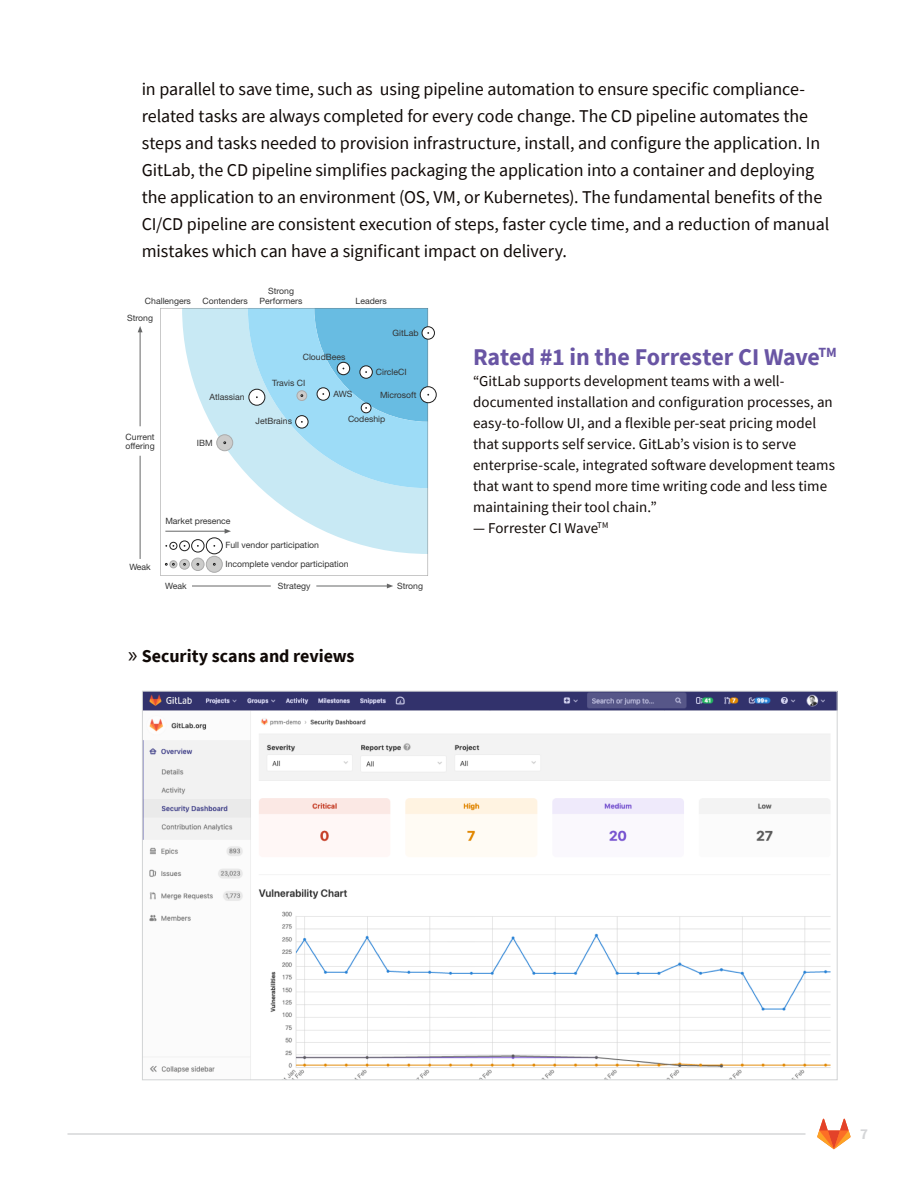
<style>
.page{position:relative;width:918px;height:1188px;background:#fff}
.page>*{position:absolute;margin:0;border:0;box-sizing:border-box;transform-origin:0 0}
.t1{font:700 24px "Source Sans Pro";letter-spacing:-.005em;color:#6955a4}
.t2{font:18px/27px "Source Sans Pro";letter-spacing:-.005em;color:#100906}
.t3{font:700 18px "Source Sans Pro";color:#100906}
.t4{font:15px/21px "Source Sans Pro";color:#100906}
.t5{font:700 15px "Source Sans Pro";color:#d5d6d8}
.t6{font:8.7px/9.9px "Helvetica Neue LT Std";color:#333}
.s1{font-family:"Myriad Pro";font-weight:400;font-size:22.5px}
</style>
<div class="page">
<hr style="left:68px;top:1133px;width:738px;height:2px;background:#d5d6d8">
<svg style="left:817px;top:1119px;width:34px;height:30px"></svg>
<svg style="left:160px;top:308px;width:268px;height:268px"></svg>
<hr style="left:192px;top:586px;width:79px;height:1px;background:#666767">
<hr style="left:316px;top:586px;width:73px;height:1px;background:#666767">
<svg style="left:387px;top:584px;width:6px;height:4px"></svg>
<hr style="left:140px;top:456px;width:1px;height:103px;background:#666767">
<hr style="left:140px;top:331px;width:1px;height:95px;background:#666767">
<svg style="left:138px;top:326px;width:5px;height:6px"></svg>
<hr style="left:165px;top:531px;width:61px;height:1px;background:#666767">
<svg style="left:225px;top:529px;width:6px;height:5px"></svg>
<div style="left:170px;top:542px;width:7px;height:8px;border:1px solid #1e1e1e;border-radius:50%"></div>
<svg style="left:180px;top:541px;width:9px;height:10px"></svg>
<div style="left:179px;top:541px;width:11px;height:10px;border:1px solid #1e1e1e;border-radius:50%"></div>
<div style="left:192px;top:540px;width:12px;height:12px;background:#fff;border-radius:50%"></div>
<div style="left:191px;top:539px;width:13px;height:13px;border:1px solid #1e1e1e;border-radius:50%"></div>
<div style="left:206px;top:538px;width:16px;height:16px;background:#fff;border-radius:50%"></div>
<div style="left:206px;top:538px;width:17px;height:16px;border:1px solid #1e1e1e;border-radius:50%"></div>
<div style="left:170px;top:561px;width:7px;height:7px;border:1px solid #ababab;border-radius:50%"></div>
<svg style="left:165px;top:563px;width:9px;height:2px"></svg>
<svg style="left:180px;top:559px;width:9px;height:10px"></svg>
<div style="left:179px;top:559px;width:11px;height:10px;border:1px solid #ababab;border-radius:50%"></div>
<div style="left:192px;top:558px;width:12px;height:13px;background:#cccccb;border-radius:50%"></div>
<div style="left:191px;top:558px;width:13px;height:13px;border:1px solid #ababab;border-radius:50%"></div>
<div style="left:206px;top:556px;width:16px;height:16px;background:#cccccb;border-radius:50%"></div>
<div style="left:206px;top:556px;width:17px;height:16px;border:1px solid #ababab;border-radius:50%"></div>
<div style="left:422px;top:327px;width:13px;height:12px;border:1px solid #1e1e1e;border-radius:50%"></div>
<div style="left:420px;top:387px;width:16px;height:16px;border:1px solid #1e1e1e;border-radius:50%"></div>
<div style="left:217px;top:435px;width:16px;height:16px;background:#cccccb;border-radius:50%"></div>
<div style="left:217px;top:435px;width:16px;height:16px;border:1px solid #ababab;border-radius:50%"></div>
<svg style="left:248px;top:308px;width:181px;height:180px;background:#97d3ed"></svg>
<img style="left:144px;top:693px;width:691px;height:385px">
<p class="t2" style="left:142px;top:75px;width:689px">in parallel to save time, such as using pipeline automation to ensure specific compliance&shy;related tasks are always completed for every code change. The CD pipeline automates the steps and tasks needed to provision infrastructure, install, and configure the application. In GitLab, the CD pipeline simplifies packaging the application into a container and deploying the application to an environment (OS, VM, or Kubernetes). The fundamental benefits of the CI/CD pipeline are consistent execution of steps, faster cycle time, and a reduction of manual mistakes which can have a significant impact on delivery.</p>
<p class="t6" style="left:260px;top:286px;width:44px;text-align:center">Strong<br>Performers</p>
<p class="t6" style="left:145px;top:296px;width:48px">Challengers</p>
<p class="t6" style="left:202px;top:296px;width:47px">Contenders</p>
<p class="t6" style="left:356px;top:296px;width:33px">Leaders</p>
<p class="t6" style="left:127px;top:313px;width:27px">Strong</p>
<p class="t6" style="left:125px;top:432px;width:31px;line-height:8.9px">Current offering</p>
<p class="t6" style="left:303px;top:352px;width:44px">CloudBees</p>
<p class="t6" style="left:272px;top:378px;width:35px">Travis CI</p>
<p class="t6" style="left:209px;top:391px;width:37px">Atlassian</p>
<p class="t6" style="left:333px;top:389px;width:21px">AWS</p>
<p class="t6" style="left:393px;top:328px;width:27px">GitLab</p>
<p class="t6" style="left:376px;top:367px;width:32px">CircleCI</p>
<p class="t6" style="left:380px;top:390px;width:38px">Microsoft</p>
<p class="t6" style="left:197px;top:437px;width:17px">IBM</p>
<p class="t6" style="left:256px;top:416px;width:38px">JetBrains</p>
<p class="t6" style="left:348px;top:414px;width:39px">Codeship</p>
<p class="t6" style="left:129px;top:562px;width:23px">Weak</p>
<p class="t6" style="left:165px;top:516px;width:67px">Market presence</p>
<p class="t6" style="left:225px;top:536px;width:125px;line-height:18.5px">Full vendor participation<br>Incomplete vendor participation</p>
<p class="t6" style="left:165px;top:581px;width:23px">Weak</p>
<p class="t6" style="left:278px;top:581px;width:34px">Strategy</p>
<p class="t6" style="left:397px;top:581px;width:27px">Strong</p>
<p class="t3" style="left:128px;top:643px;width:228px"><span class="s1">»</span> Security scans and reviews</p>
<h1 class="t1" style="left:473px;top:341px;width:365px">Rated #1 in the Forrester CI Wave<sup>TM</sup></h1>
<p class="t4" style="left:473px;top:371px;width:363px">“GitLab supports development teams with a well&shy;documented installation and configuration processes, an easy-to-follow UI, and a flexible per-seat pricing model that supports self service. GitLab’s vision is to serve enterprise-scale, integrated software development teams that want to spend more time writing code and less time maintaining their tool chain.”</p>
<p class="t4" style="left:473px;top:518px;width:137px">— Forrester CI Wave<sup>TM</sup></p>
<p class="t5" style="left:860px;top:1124px;width:9px">7</p>
</div>
